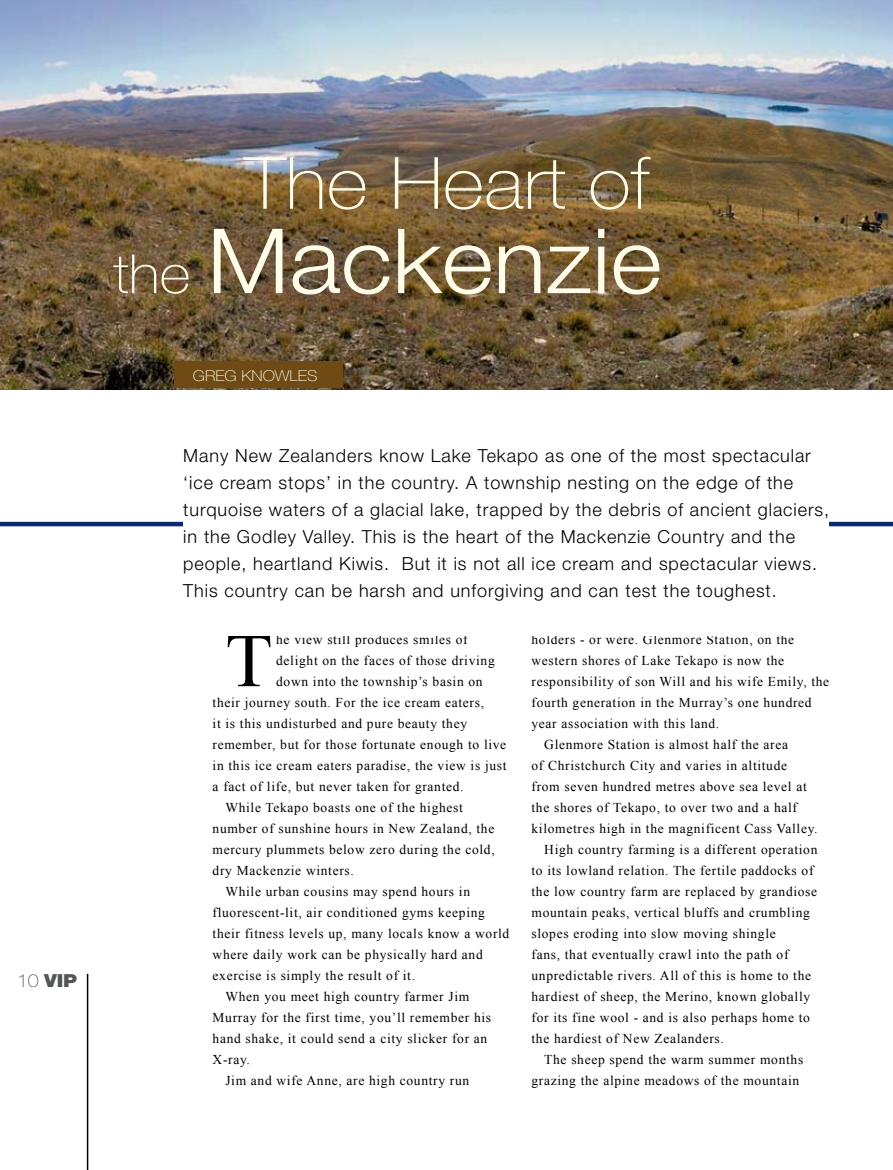
<style>
.page{position:relative;width:893px;height:1170px;background:#fff}
.page>*{position:absolute;margin:0;border:0;box-sizing:border-box;transform-origin:0 0}
.t1{font:300 90px "Helvetica Neue";color:#fffdea;scale:1.1 1}
.t2{font:76.95px "Times New Roman";color:#000}
.t3{font:100 72px "Helvetica Neue";color:#fffdea;scale:1.1 1}
.t4{font:300 18px/27px "Helvetica Neue";letter-spacing:.05em;color:#000}
.t5{font:900 18px "Helvetica Neue";color:#535558;scale:1.1 1}
.t6{font:100 15px "Helvetica Neue";color:#fffdea;scale:1.1 1}
.t7{font:13.5px "Times New Roman";letter-spacing:.05em;color:#000}
.s1{font-weight:100}
.s2{font-weight:100;font-size:54px}
</style>
<div class="page">
<hr style="left:87px;top:973px;width:1px;height:196px;background:#000">
<img style="left:0;top:0;width:893px;height:390px">
<div style="left:174px;top:361px;width:169px;height:26px;background:#6f4a14"></div>
<hr style="left:0;top:522px;width:893px;height:4px;background:#0c2976">
<div style="left:183px;top:447px;width:646px;height:188px;background:#fff"></div>
<h3 class="t5" style="left:17px;top:969px;width:56px"><span class="s1">10</span> VIP</h3>
<h3 class="t3" style="left:244px;top:142px;width:370px">The Heart of</h3>
<h1 class="t1" style="left:113px;top:206px;width:500px"><span class="s2">the</span> Mackenzie</h1>
<p class="t6" style="left:193px;top:367px;width:115px">GREG KNOWLES</p>
<p class="t4" style="left:183px;top:441px;width:647px">Many New Zealanders know Lake Tekapo as one of the most spectacular ‘ice cream stops’ in the country. A township nesting on the edge of the turquoise waters of a glacial lake, trapped by the debris of ancient glaciers, in the Godley Valley. This is the heart of the Mackenzie Country and the people, heartland Kiwis. But it is not all ice cream and spectacular views.<br>This country can be harsh and unforgiving and can test the toughest.</p>
<h2 class="t2" style="left:225px;top:615px;width:49px">T</h2>
<p class="t7" style="left:276px;top:631px;width:193px">he view still produces smiles of</p>
<p class="t7" style="left:276px;top:652px;width:220px">delight on the faces of those driving</p>
<p class="t7" style="left:276px;top:673px;width:208px">down into the township’s basin on</p>
<p class="t7" style="left:213px;top:694px;width:273px">their journey south. For the ice cream eaters,</p>
<p class="t7" style="left:213px;top:715px;width:256px">it is this undisturbed and pure beauty they</p>
<p class="t7" style="left:213px;top:736px;width:295px">remember, but for those fortunate enough to live</p>
<p class="t7" style="left:213px;top:757px;width:295px">in this ice cream eaters paradise, the view is just</p>
<p class="t7" style="left:213px;top:778px;width:252px">a fact of life, but never taken for granted.</p>
<p class="t7" style="left:225px;top:799px;width:239px">While Tekapo boasts one of the highest</p>
<p class="t7" style="left:213px;top:820px;width:283px">number of sunshine hours in New Zealand, the</p>
<p class="t7" style="left:213px;top:841px;width:284px">mercury plummets below zero during the cold,</p>
<p class="t7" style="left:213px;top:862px;width:143px">dry Mackenzie winters.</p>
<p class="t7" style="left:225px;top:883px;width:246px">While urban cousins may spend hours in</p>
<p class="t7" style="left:213px;top:904px;width:274px">fluorescent-lit, air conditioned gyms keeping</p>
<p class="t7" style="left:213px;top:925px;width:298px">their fitness levels up, many locals know a world</p>
<p class="t7" style="left:213px;top:946px;width:272px">where daily work can be physically hard and</p>
<p class="t7" style="left:213px;top:967px;width:204px">exercise is simply the result of it.</p>
<p class="t7" style="left:225px;top:988px;width:246px">When you meet high country farmer Jim</p>
<p class="t7" style="left:213px;top:1009px;width:280px">Murray for the first time, you’ll remember his</p>
<p class="t7" style="left:213px;top:1030px;width:276px">hand shake, it could send a city slicker for an</p>
<p class="t7" style="left:213px;top:1051px;width:39px">X-ray.</p>
<p class="t7" style="left:225px;top:1072px;width:245px">Jim and wife Anne, are high country run</p>
<p class="t7" style="left:531px;top:631px;width:264px">holders - or were. Glenmore Station, on the</p>
<p class="t7" style="left:531px;top:652px;width:254px">western shores of Lake Tekapo is now the</p>
<p class="t7" style="left:531px;top:673px;width:299px">responsibility of son Will and his wife Emily, the</p>
<p class="t7" style="left:531px;top:694px;width:282px">fourth generation in the Murray’s one hundred</p>
<p class="t7" style="left:531px;top:715px;width:189px">year association with this land.</p>
<p class="t7" style="left:544px;top:736px;width:245px">Glenmore Station is almost half the area</p>
<p class="t7" style="left:531px;top:757px;width:257px">of Christchurch City and varies in altitude</p>
<p class="t7" style="left:531px;top:778px;width:277px">from seven hundred metres above sea level at</p>
<p class="t7" style="left:531px;top:799px;width:267px">the shores of Tekapo, to over two and a half</p>
<p class="t7" style="left:531px;top:820px;width:288px">kilometres high in the magnificent Cass Valley.</p>
<p class="t7" style="left:544px;top:841px;width:275px">High country farming is a different operation</p>
<p class="t7" style="left:531px;top:862px;width:283px">to its lowland relation. The fertile paddocks of</p>
<p class="t7" style="left:531px;top:883px;width:287px">the low country farm are replaced by grandiose</p>
<p class="t7" style="left:531px;top:904px;width:280px">mountain peaks, vertical bluffs and crumbling</p>
<p class="t7" style="left:531px;top:925px;width:246px">slopes eroding into slow moving shingle</p>
<p class="t7" style="left:531px;top:946px;width:258px">fans, that eventually crawl into the path of</p>
<p class="t7" style="left:531px;top:967px;width:281px">unpredictable rivers. All of this is home to the</p>
<p class="t7" style="left:531px;top:988px;width:280px">hardiest of sheep, the Merino, known globally</p>
<p class="t7" style="left:531px;top:1009px;width:280px">for its fine wool - and is also perhaps home to</p>
<p class="t7" style="left:531px;top:1030px;width:194px">the hardiest of New Zealanders.</p>
<p class="t7" style="left:544px;top:1051px;width:260px">The sheep spend the warm summer months</p>
<p class="t7" style="left:531px;top:1072px;width:269px">grazing the alpine meadows of the mountain</p>
</div>
